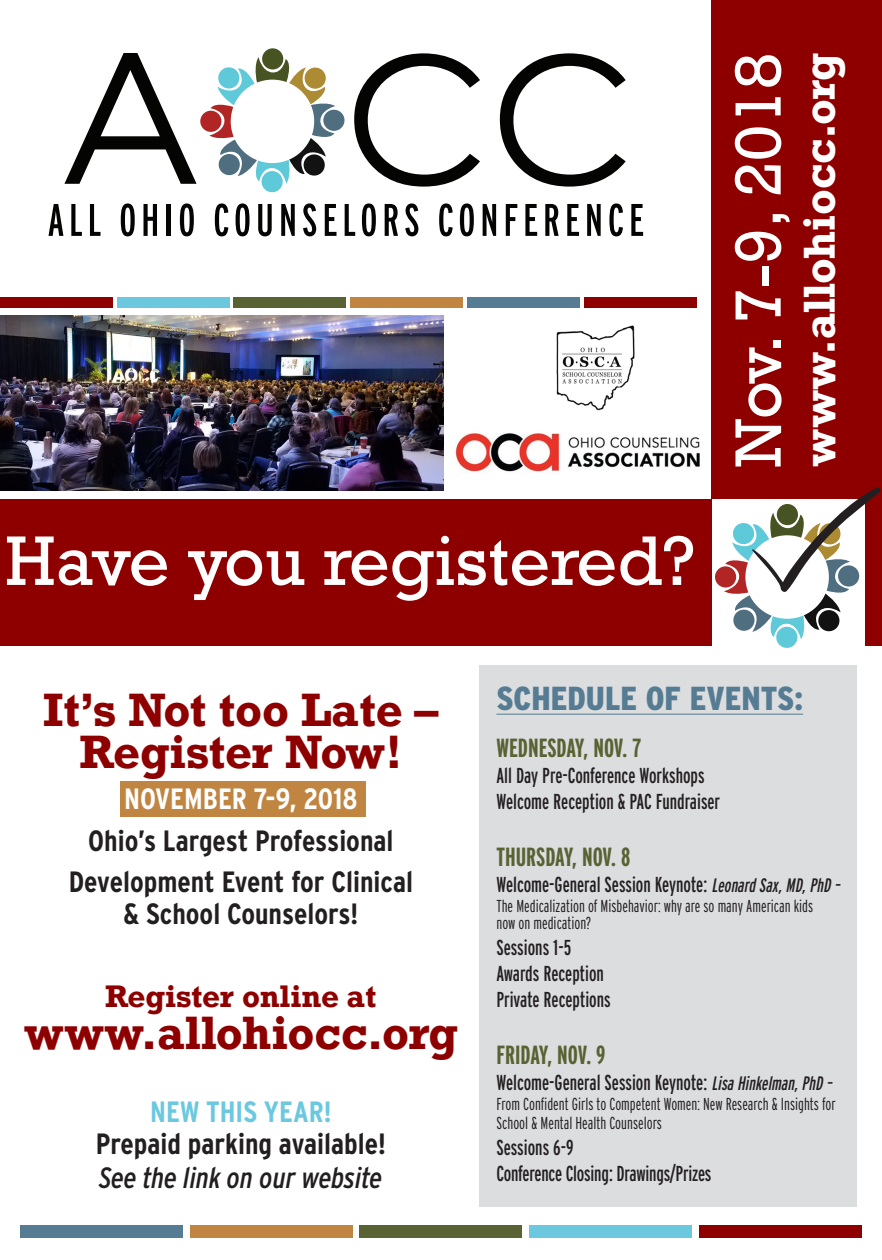
<style>
.page{position:relative;width:882px;height:1260px;background:#fff}
.page>*{position:absolute;margin:0;border:0;box-sizing:border-box;transform-origin:0 0}
.t1{font:71.23px "Rockwell";color:#fff}
.t2{font:66.5px "Rockwell";color:#fff}
.t3{font:700 43.93px "Rockwell";letter-spacing:-.01em;color:#8e0000}
.t4{font:700 42px "Rockwell";color:#fff}
.t5{font:900 condensed 33.25px "Interstate";color:#567c93}
.t6{font:700 condensed 29.4px "Interstate";color:#231f20}
.t7{font:italic condensed 29.4px "Interstate";color:#231f20}
.t8{font:700 condensed 29.4px "Interstate";color:#fff}
.t9{font:700 29.4px "Rockwell";color:#8e0000}
.t10{font:700 condensed 29.4px "Interstate";color:#6cc8df}
.t11{font:700 extra-condensed 26.25px "Interstate";color:#596233}
.t12{font:extra-condensed 21.7px "Interstate";color:#231f20}
.t13{font:300 extra-condensed 17.32px/19.4px "Interstate";color:#231f20}
.s1{font-style:italic;font-size:19.43px}
</style>
<div class="page">
<div style="left:120px;top:781px;width:245px;height:35px;background:#c08541"></div>
<div style="left:479px;top:665px;width:378px;height:542px;background:#dcdddf"></div>
<div style="left:712px;top:0;width:170px;height:644px;background:#8e0000"></div>
<div style="left:0;top:499px;width:882px;height:147px;background:#8e0000"></div>
<div style="left:712px;top:499px;width:152px;height:149px;background:#fff"></div>
<img style="left:0;top:315px;width:443px;height:175px">
<div style="left:0;top:297px;width:112px;height:10px;background:#8e0000"></div>
<div style="left:117px;top:297px;width:112px;height:10px;background:#6cc8df"></div>
<div style="left:234px;top:297px;width:112px;height:10px;background:#596233"></div>
<div style="left:351px;top:297px;width:112px;height:10px;background:#c08541"></div>
<div style="left:468px;top:297px;width:112px;height:10px;background:#567c93"></div>
<div style="left:585px;top:297px;width:112px;height:10px;background:#8e0000"></div>
<div style="left:262px;top:48px;width:21px;height:21px;background:#475323;border-radius:50%"></div>
<div style="left:323px;top:110px;width:22px;height:21px;background:#4f6f80;border-radius:50%"></div>
<div style="left:261px;top:171px;width:22px;height:21px;background:#5ec9d9;border-radius:50%"></div>
<div style="left:200px;top:111px;width:22px;height:21px;background:#b12625;border-radius:50%"></div>
<svg style="left:209px;top:57px;width:126px;height:127px"></svg>
<div style="left:231px;top:80px;width:83px;height:83px;background:#fff;border-radius:50%"></div>
<svg style="left:354px;top:53px;width:126px;height:134px"></svg>
<svg style="left:500px;top:53px;width:126px;height:134px"></svg>
<svg style="left:64px;top:53px;width:133px;height:131px"></svg>
<svg style="left:49px;top:204px;width:14px;height:32px"></svg>
<svg style="left:71px;top:204px;width:11px;height:32px"></svg>
<svg style="left:90px;top:204px;width:11px;height:32px"></svg>
<svg style="left:121px;top:203px;width:14px;height:33px"></svg>
<svg style="left:144px;top:204px;width:13px;height:32px"></svg>
<hr style="left:167px;top:204px;width:4px;height:32px;background:#040503">
<svg style="left:180px;top:203px;width:14px;height:33px"></svg>
<svg style="left:215px;top:203px;width:13px;height:33px"></svg>
<svg style="left:236px;top:203px;width:14px;height:33px"></svg>
<svg style="left:258px;top:204px;width:14px;height:32px"></svg>
<svg style="left:281px;top:204px;width:14px;height:32px"></svg>
<svg style="left:303px;top:203px;width:13px;height:33px"></svg>
<svg style="left:325px;top:204px;width:12px;height:32px"></svg>
<svg style="left:345px;top:204px;width:10px;height:32px"></svg>
<svg style="left:362px;top:203px;width:14px;height:33px"></svg>
<svg style="left:385px;top:204px;width:13px;height:32px"></svg>
<svg style="left:405px;top:203px;width:13px;height:33px"></svg>
<svg style="left:439px;top:203px;width:14px;height:33px"></svg>
<svg style="left:460px;top:203px;width:14px;height:33px"></svg>
<svg style="left:483px;top:204px;width:13px;height:32px"></svg>
<svg style="left:506px;top:204px;width:11px;height:32px"></svg>
<svg style="left:525px;top:204px;width:12px;height:32px"></svg>
<svg style="left:545px;top:204px;width:14px;height:32px"></svg>
<svg style="left:567px;top:204px;width:12px;height:32px"></svg>
<svg style="left:587px;top:204px;width:14px;height:32px"></svg>
<svg style="left:609px;top:203px;width:14px;height:33px"></svg>
<svg style="left:631px;top:204px;width:12px;height:32px"></svg>
<div style="left:776px;top:627px;width:22px;height:21px;background:#5ec9d9;border-radius:50%"></div>
<div style="left:715px;top:566px;width:21px;height:22px;background:#b12625;border-radius:50%"></div>
<svg style="left:724px;top:487px;width:157px;height:152px"></svg>
<img style="left:455px;top:433px;width:245px;height:41px">
<img style="left:556px;top:325px;width:79px;height:86px">
<div style="left:699px;top:1225px;width:163px;height:12px;background:#8e0000"></div>
<div style="left:529px;top:1225px;width:163px;height:12px;background:#6cc8df"></div>
<div style="left:360px;top:1225px;width:162px;height:12px;background:#596233"></div>
<div style="left:190px;top:1225px;width:163px;height:12px;background:#c08541"></div>
<div style="left:20px;top:1225px;width:163px;height:12px;background:#567c93"></div>
<hr style="left:496px;top:714px;width:307px;height:1px;background:#567c93">
<p class="t1" style="left:5px;top:520px;width:692px">Have you registered?</p>
<p class="t2" style="left:720px;top:467px;width:415px;rotate:-90deg">Nov. 7-9, 2018</p>
<p class="t4" style="left:792px;top:467px;width:416px;rotate:-90deg">www.allohiocc.org</p>
<p class="t3" style="left:44px;top:682px;width:396px">It’s Not too Late –</p>
<p class="t3" style="left:79px;top:723px;width:324px">Register Now!</p>
<p class="t8" style="left:124px;top:783px;width:235px">NOVEMBER 7-9, 2018</p>
<p class="t6" style="left:88px;top:824px;width:307px">Ohio’s Largest Professional</p>
<p class="t6" style="left:69px;top:866px;width:346px">Development Event for Clinical</p>
<p class="t6" style="left:123px;top:898px;width:236px">&amp; School Counselors!</p>
<p class="t9" style="left:105px;top:978px;width:273px">Register online at</p>
<p class="t3" style="left:24px;top:1005px;width:436px">www.allohiocc.org</p>
<p class="t10" style="left:150px;top:1096px;width:183px">NEW THIS YEAR!</p>
<p class="t6" style="left:96px;top:1127px;width:292px">Prepaid parking available!</p>
<p class="t7" style="left:99px;top:1162px;width:285px">See the link on our website</p>
<p class="t5" style="left:496px;top:680px;width:308px">SCHEDULE OF EVENTS:</p>
<p class="t11" style="left:496px;top:733px;width:146px">WEDNESDAY, NOV. 7</p>
<p class="t12" style="left:496px;top:763px;width:210px">All Day Pre-Conference Workshops</p>
<p class="t12" style="left:496px;top:789px;width:225px">Welcome Reception &amp; PAC Fundraiser</p>
<p class="t11" style="left:496px;top:843px;width:135px">THURSDAY, NOV. 8</p>
<p class="t12" style="left:496px;top:873px;width:349px">Welcome-General Session Keynote: <span class="s1">LeonardSax,MD,PhD –</span></p>
<p class="t13" style="left:496px;top:896px;width:318px">The Medicalization of Misbehavior: why are so many American kids</p>
<p class="t13" style="left:496px;top:913px;width:96px">now on medication?</p>
<p class="t12" style="left:496px;top:935px;width:76px">Sessions 1-5</p>
<p class="t12" style="left:496px;top:961px;width:109px">Awards Reception</p>
<p class="t12" style="left:496px;top:987px;width:116px">Private Receptions</p>
<p class="t11" style="left:496px;top:1041px;width:111px">FRIDAY, NOV. 9</p>
<p class="t12" style="left:496px;top:1070px;width:341px">Welcome-General Session Keynote: <span class="s1">LisaHinkelman,PhD –</span></p>
<p class="t13" style="left:496px;top:1094px;width:341px">From Confident Girls to Competent Women: New Research &amp; Insights for<br>School &amp; Mental Health Counselors</p>
<p class="t12" style="left:496px;top:1135px;width:79px">Sessions 6-9</p>
<p class="t12" style="left:496px;top:1161px;width:217px">Conference Closing: Drawings/Prizes</p>
</div>
